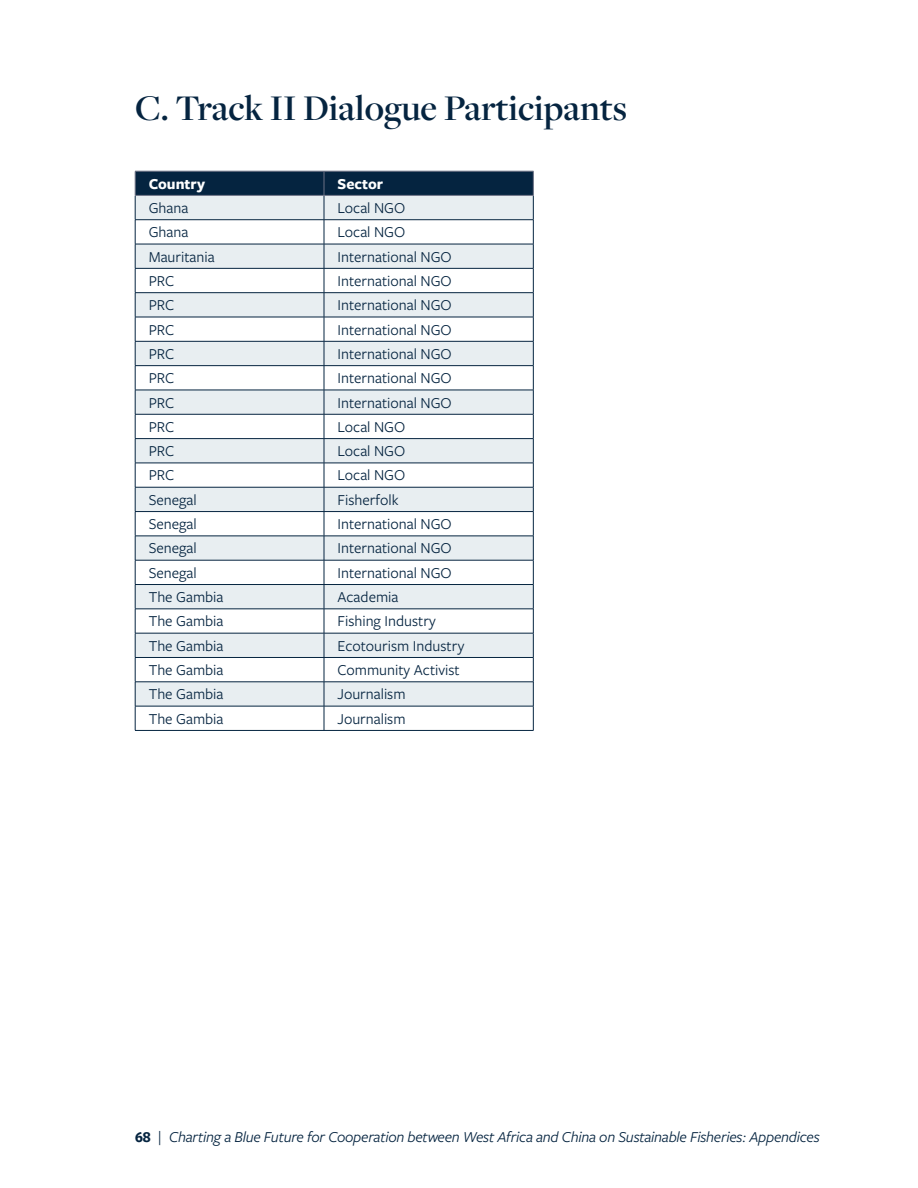
<style>
.page{position:relative;width:918px;height:1188px;background:#fff}
.page>*{position:absolute;margin:0;border:0;box-sizing:border-box;transform-origin:0 0}
.t1{font:600 37.5px "Freight Disp Pro";color:#052440}
.Small_Body_Copy{font:15.75px "Freight Sans Pro";color:#052440}
.t2{font:italic 15.75px "Freight Sans Pro";letter-spacing:-.015em;color:#052440}
.Small_Body_Copy-2{font:700 15.75px "Freight Sans Pro";color:#fff}
.s1{font-weight:700;font-style:normal}
.s2{font-style:normal}
</style>
<div class="page">
<hr style="left:135px;top:730px;width:189px;height:1px;background:#052440">
<hr style="left:324px;top:730px;width:210px;height:1px;background:#052440">
<svg style="left:135px;top:171px;width:399px;height:559px"></svg>
<hr style="left:135px;top:195px;width:189px;height:1px;background:#6c7184">
<hr style="left:324px;top:195px;width:210px;height:1px;background:#6c7184">
<p class="t1" style="left:135px;top:83px;width:494px">C. Track II Dialogue Participants</p>
<p class="Small_Body_Copy-2" style="left:149px;top:173px;width:58px">Country</p>
<p class="Small_Body_Copy-2" style="left:338px;top:173px;width:47px">Sector</p>
<p class="Small_Body_Copy" style="left:149px;top:197px;width:41px">Ghana</p>
<p class="Small_Body_Copy" style="left:338px;top:197px;width:69px">Local NGO</p>
<p class="Small_Body_Copy" style="left:149px;top:222px;width:41px">Ghana</p>
<p class="Small_Body_Copy" style="left:338px;top:222px;width:69px">Local NGO</p>
<p class="Small_Body_Copy" style="left:149px;top:246px;width:67px">Mauritania</p>
<p class="Small_Body_Copy" style="left:338px;top:246px;width:116px">International NGO</p>
<p class="Small_Body_Copy" style="left:149px;top:270px;width:27px">PRC</p>
<p class="Small_Body_Copy" style="left:338px;top:270px;width:116px">International NGO</p>
<p class="Small_Body_Copy" style="left:149px;top:295px;width:27px">PRC</p>
<p class="Small_Body_Copy" style="left:338px;top:295px;width:116px">International NGO</p>
<p class="Small_Body_Copy" style="left:149px;top:319px;width:27px">PRC</p>
<p class="Small_Body_Copy" style="left:338px;top:319px;width:116px">International NGO</p>
<p class="Small_Body_Copy" style="left:149px;top:343px;width:27px">PRC</p>
<p class="Small_Body_Copy" style="left:338px;top:343px;width:116px">International NGO</p>
<p class="Small_Body_Copy" style="left:149px;top:368px;width:27px">PRC</p>
<p class="Small_Body_Copy" style="left:338px;top:368px;width:116px">International NGO</p>
<p class="Small_Body_Copy" style="left:149px;top:392px;width:27px">PRC</p>
<p class="Small_Body_Copy" style="left:338px;top:392px;width:116px">International NGO</p>
<p class="Small_Body_Copy" style="left:149px;top:416px;width:27px">PRC</p>
<p class="Small_Body_Copy" style="left:338px;top:416px;width:69px">Local NGO</p>
<p class="Small_Body_Copy" style="left:149px;top:441px;width:27px">PRC</p>
<p class="Small_Body_Copy" style="left:338px;top:441px;width:69px">Local NGO</p>
<p class="Small_Body_Copy" style="left:149px;top:465px;width:27px">PRC</p>
<p class="Small_Body_Copy" style="left:338px;top:465px;width:69px">Local NGO</p>
<p class="Small_Body_Copy" style="left:149px;top:489px;width:50px">Senegal</p>
<p class="Small_Body_Copy" style="left:338px;top:489px;width:63px">Fisherfolk</p>
<p class="Small_Body_Copy" style="left:149px;top:513px;width:50px">Senegal</p>
<p class="Small_Body_Copy" style="left:338px;top:513px;width:116px">International NGO</p>
<p class="Small_Body_Copy" style="left:149px;top:538px;width:50px">Senegal</p>
<p class="Small_Body_Copy" style="left:338px;top:538px;width:116px">International NGO</p>
<p class="Small_Body_Copy" style="left:149px;top:562px;width:50px">Senegal</p>
<p class="Small_Body_Copy" style="left:338px;top:562px;width:116px">International NGO</p>
<p class="Small_Body_Copy" style="left:149px;top:586px;width:76px">The Gambia</p>
<p class="Small_Body_Copy" style="left:338px;top:586px;width:62px">Academia</p>
<p class="Small_Body_Copy" style="left:149px;top:611px;width:76px">The Gambia</p>
<p class="Small_Body_Copy" style="left:338px;top:611px;width:100px">Fishing Industry</p>
<p class="Small_Body_Copy" style="left:149px;top:635px;width:76px">The Gambia</p>
<p class="Small_Body_Copy" style="left:338px;top:635px;width:128px">Ecotourism Industry</p>
<p class="Small_Body_Copy" style="left:149px;top:659px;width:76px">The Gambia</p>
<p class="Small_Body_Copy" style="left:338px;top:659px;width:124px">Community Activist</p>
<p class="Small_Body_Copy" style="left:149px;top:684px;width:76px">The Gambia</p>
<p class="Small_Body_Copy" style="left:338px;top:684px;width:70px">Journalism</p>
<p class="Small_Body_Copy" style="left:149px;top:708px;width:76px">The Gambia</p>
<p class="Small_Body_Copy" style="left:338px;top:708px;width:70px">Journalism</p>
<p class="t2" style="left:135px;top:1126px;width:686px"><span class="s1">68</span> <span class="s2">|</span> Charting a Blue Future for Cooperation between West Africa and China on Sustainable Fisheries: Appendices</p>
</div>
